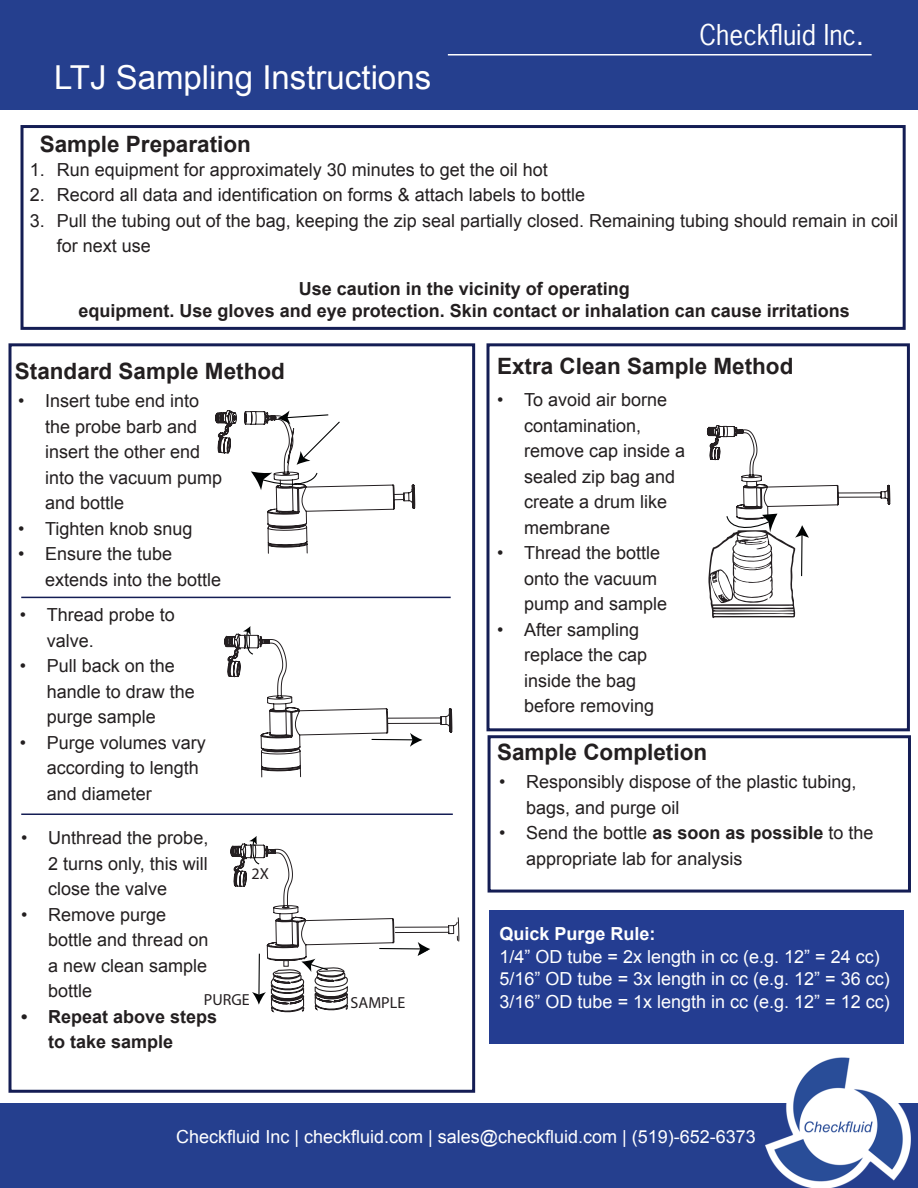
<style>
.page{position:relative;width:918px;height:1188px;background:#fff}
.page>*{position:absolute;margin:0;border:0;box-sizing:border-box;transform-origin:0 0}
.t1{font:33px "Arial";color:#fff}
.t2{font:27px "News Gothic Std";color:#fff}
.t3{font:700 22.5px "Arial";color:#231f20}
.t4{font:18px/25.5px "Arial";color:#231f20}
.t5{font:18px "Arial";color:#fff}
.t6{font:700 18px/21.6px "Arial";color:#231f20;text-align:center}
.t7{font:700 18px "Arial";color:#fff}
.t8{font:16.05px "Myriad";color:#241f21}
.s1{font-weight:700}
</style>
<div class="page">
<div style="left:0;top:0;width:918px;height:109px;background:#253f8e"></div>
<hr style="left:448px;top:54px;width:424px;height:2px;background:#fff">
<div style="left:21px;top:125px;width:885px;height:205px;border:3px solid #141d54"></div>
<div style="left:489px;top:910px;width:415px;height:134px;background:#243d91"></div>
<div style="left:486px;top:343px;width:424px;height:388px;border:3px solid #141d54"></div>
<svg style="left:707px;top:425px;width:184px;height:193px"></svg>
<div style="left:488px;top:735px;width:423px;height:158px;border:3px solid #141d54"></div>
<div style="left:0;top:1103px;width:918px;height:85px;background:#253f8e"></div>
<div style="left:9px;top:343px;width:466px;height:750px;border:3px solid #141d54"></div>
<svg style="left:8px;top:358px;width:407px;height:196px"></svg>
<svg style="left:251px;top:471px;width:67px;height:19px"></svg>
<svg style="left:277px;top:411px;width:64px;height:54px"></svg>
<svg style="left:224px;top:626px;width:229px;height:152px"></svg>
<svg style="left:230px;top:836px;width:229px;height:177px"></svg>
<hr style="left:21px;top:597px;width:430px;height:1px;background:#141d54">
<hr style="left:21px;top:814px;width:432px;height:1px;background:#141d54">
<img style="left:765px;top:1057px;width:145px;height:131px">
<p class="t2" style="left:699px;top:18px;width:166px">Checkfluid Inc.</p>
<p class="t1" style="left:54px;top:56px;width:379px">LTJ Sampling Instructions</p>
<p class="t3" style="left:40px;top:129px;width:213px">Sample Preparation</p>
<p class="t4" style="left:57px;top:157px;width:493px">Run equipment for approximately 30 minutes to get the oil hot</p>
<p class="t4" style="left:57px;top:182px;width:530px">Record all data and identification on forms &amp; attach labels to bottle</p>
<p class="t4" style="left:57px;top:208px;width:843px">Pull the tubing out of the bag, keeping the zip seal partially closed. Remaining tubing should remain in coil for next use</p>
<p class="t6" style="left:79px;top:279px;width:773px">Use caution in the vicinity of operating<br>equipment. Use gloves and eye protection. Skin contact or inhalation can cause irritations</p>
<p class="t4" style="left:30px;top:157px;width:17px;text-align:justify">1.<br>2.<br>3.</p>
<p class="t3" style="left:15px;top:356px;width:272px">Standard Sample Method</p>
<p class="t4" style="left:45px;top:389px;width:179px">Insert tube end into the probe barb and insert the other end into the vacuum pump and bottle</p>
<p class="t4" style="left:45px;top:516px;width:149px">Tighten knob snug</p>
<p class="t4" style="left:45px;top:542px;width:178px">Ensure the tube extends into the bottle</p>
<p class="t4" style="left:18px;top:389px;width:8px">•</p>
<p class="t4" style="left:18px;top:516px;width:8px">• •</p>
<p class="t4" style="left:20px;top:602px;width:8px">•</p>
<p class="t4" style="left:20px;top:653px;width:8px">•</p>
<p class="t4" style="left:20px;top:730px;width:8px">•</p>
<p class="t4" style="left:21px;top:825px;width:8px">•</p>
<p class="t4" style="left:21px;top:902px;width:8px">•</p>
<p class="t6" style="left:21px;top:1006px;width:8px">•</p>
<p class="t4" style="left:47px;top:602px;width:130px">Thread probe to valve.</p>
<p class="t4" style="left:47px;top:653px;width:150px">Pull back on the handle to draw the purge sample</p>
<p class="t4" style="left:47px;top:730px;width:161px">Purge volumes vary according to length and diameter</p>
<p class="t4" style="left:48px;top:825px;width:162px;text-align:justify">Unthread the probe, 2 turns only, this will close the valve</p>
<p class="t4" style="left:48px;top:902px;width:162px">Remove purge bottle and thread on a new clean sample bottle</p>
<p class="t6" style="left:48px;top:1004px;width:171px;line-height:25.5px;text-align:left">Repeat above steps to take sample</p>
<p class="t8" style="left:251px;top:865px;width:19px">2X</p>
<p class="t8" style="left:204px;top:992px;width:47px">PURGE</p>
<p class="t8" style="left:351px;top:995px;width:56px">SAMPLE</p>
<p class="t3" style="left:497px;top:351px;width:298px">Extra Clean Sample Method</p>
<p class="t4" style="left:524px;top:388px;width:163px">To avoid air borne contamination, remove cap inside a sealed zip bag and create a drum like membrane</p>
<p class="t4" style="left:524px;top:541px;width:145px">Thread the bottle onto the vacuum pump and sample</p>
<p class="t4" style="left:524px;top:617px;width:132px">After sampling replace the cap inside the bag before removing</p>
<p class="t4" style="left:497px;top:388px;width:8px">•</p>
<p class="t4" style="left:497px;top:541px;width:8px">•</p>
<p class="t4" style="left:497px;top:617px;width:8px">•</p>
<p class="t3" style="left:497px;top:737px;width:212px">Sample Completion</p>
<p class="t4" style="left:526px;top:769px;width:332px">Responsibly dispose of the plastic tubing, bags, and purge oil</p>
<p class="t4" style="left:526px;top:820px;width:349px">Send the bottle <span class="s1">as soon as possible</span> to the appropriate lab for analysis</p>
<p class="t4" style="left:499px;top:769px;width:8px">•</p>
<p class="t4" style="left:499px;top:820px;width:8px">•</p>
<p class="t7" style="left:500px;top:922px;width:158px">Quick Purge Rule:</p>
<p class="t5" style="left:500px;top:944px;width:382px">1/4” OD tube = 2x length in cc (e.g. 12” = 24 cc)</p>
<p class="t5" style="left:500px;top:967px;width:392px">5/16” OD tube = 3x length in cc (e.g. 12” = 36 cc)</p>
<p class="t5" style="left:500px;top:989px;width:392px">3/16” OD tube = 1x length in cc (e.g. 12” = 12 cc)</p>
<p class="t5" style="left:176px;top:1125px;width:581px">Checkfluid Inc | checkfluid.com | sales@checkfluid.com | (519)-652-6373</p>
</div>
